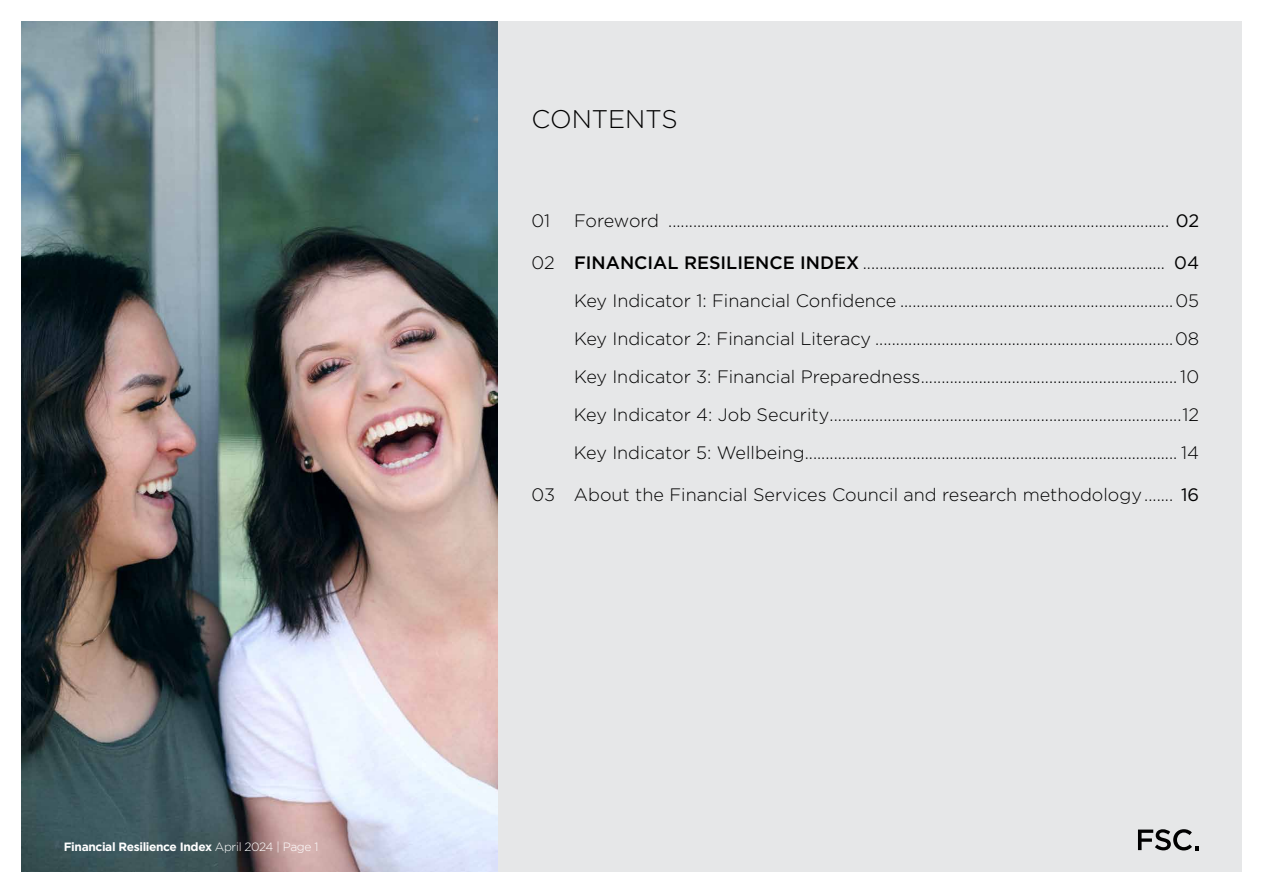
<style>
.page{position:relative;width:1263px;height:893px;background:#fff}
.page>*{position:absolute;margin:0;border:0;box-sizing:border-box;transform-origin:0 0}
.t1{font:300 25.5px "Gotham";color:#000}
.t2{font:300 18px/38px "Gotham";color:#000;text-align:justify}
.t3{font:300 18px "Gotham";letter-spacing:-.025em;color:#000}
.t4{font:700 12px "Gotham";letter-spacing:-.03em;color:#fff}
.s1{font-weight:300}
.s2{font-weight:400}
.s3{font-weight:500}
</style>
<div class="page">
<div style="left:21px;top:21px;width:1221px;height:851px;background:#e6e7e8"></div>
<img style="left:21px;top:21px;width:476px;height:851px">
<svg style="left:1138px;top:829px;width:61px;height:21px"></svg>
<p class="t4" style="left:64px;top:840px;width:256px">Financial Resilience Index <span class="s1">April 2024 | Page 1</span></p>
<h1 class="t1" style="left:531px;top:102px;width:148px">CONTENTS</h1>
<p class="t2" style="left:531px;top:201px;width:20px">01</p>
<p class="t3" style="left:574px;top:209px;width:627px">Foreword ......................................................................................................................... <span class="s2">02</span></p>
<p class="t2" style="left:574px;top:243px;width:627px;text-indent:-42px">02 <span class="s3">FINANCIAL RESILIENCE INDEX</span> ......................................................................... <span class="s2">04<br></span>Key Indicator 1: Financial Confidence ..................................................................05<br>Key Indicator 2: Financial Literacy ........................................................................08<br>Key Indicator 3: Financial Preparedness.............................................................. 10<br>Key Indicator 4: Job Security.....................................................................................12<br>Key Indicator 5: Wellbeing.......................................................................................... 14</p>
<p class="t2" style="left:531px;top:475px;width:669px">03 About the Financial Services Council and research methodology....... <span class="s2">16</span></p>
</div>
